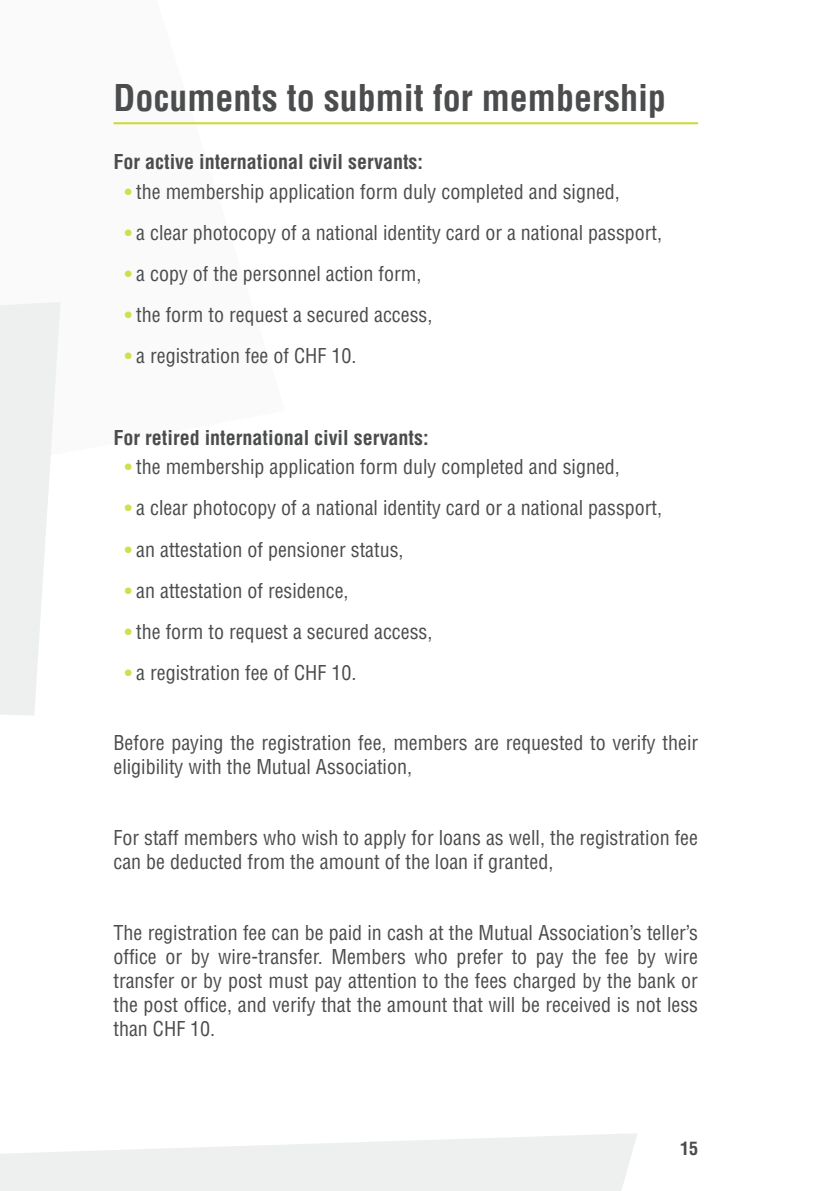
<style>
.page{position:relative;width:840px;height:1191px;background:#fff}
.page>*{position:absolute;margin:0;border:0;box-sizing:border-box;transform-origin:0 0}
.Headline{font:700 condensed 36px "Helvetica LT Std";color:#4b4c4d}
.Body_Copy{font:condensed 20px/24px "Helvetica LT Std";color:#4b4c4d}
.Sub_headline{font:700 condensed 20px "Helvetica LT Std";color:#4b4c4d}
.t1{font:700 condensed 18px "Helvetica LT Std";color:#4b4c4d}
.s1{font-weight:700;font-stretch:normal;color:#d1de4d}
</style>
<div class="page">
<svg style="left:0;top:1133px;width:637px;height:58px"></svg>
<svg style="left:0;top:302px;width:60px;height:413px"></svg>
<hr style="left:113px;top:122px;width:584px;height:2px;background:#cadb2a">
<p class="Headline" style="left:113px;top:75px;width:553px">Documents to submit for membership</p>
<p class="Sub_headline" style="left:113px;top:149px;width:311px">For active international civil servants:</p>
<p class="Body_Copy" style="left:125px;top:179px;width:496px"><span class="s1">•</span> the membership application form duly completed and signed,</p>
<p class="Body_Copy" style="left:125px;top:220px;width:538px"><span class="s1">•</span> a clear photocopy of a national identity card or a national passport,</p>
<p class="Body_Copy" style="left:125px;top:261px;width:298px"><span class="s1">•</span> a copy of the personnel action form,</p>
<p class="Body_Copy" style="left:125px;top:302px;width:309px"><span class="s1">•</span> the form to request a secured access,</p>
<p class="Body_Copy" style="left:125px;top:343px;width:233px"><span class="s1">•</span> a registration fee of CHF 10.</p>
<p class="Sub_headline" style="left:113px;top:425px;width:316px">For retired international civil servants:</p>
<p class="Body_Copy" style="left:125px;top:455px;width:496px"><span class="s1">•</span> the membership application form duly completed and signed,</p>
<p class="Body_Copy" style="left:125px;top:496px;width:538px"><span class="s1">•</span> a clear photocopy of a national identity card or a national passport,</p>
<p class="Body_Copy" style="left:125px;top:537px;width:280px"><span class="s1">•</span> an attestation of pensioner status,</p>
<p class="Body_Copy" style="left:125px;top:578px;width:225px"><span class="s1">•</span> an attestation of residence,</p>
<p class="Body_Copy" style="left:125px;top:619px;width:309px"><span class="s1">•</span> the form to request a secured access,</p>
<p class="Body_Copy" style="left:125px;top:660px;width:233px"><span class="s1">•</span> a registration fee of CHF 10.</p>
<p class="Body_Copy" style="left:113px;top:731px;width:585px">Before paying the registration fee, members are requested to verify their eligibility with the Mutual Association,</p>
<p class="Body_Copy" style="left:113px;top:825px;width:585px">For staff members who wish to apply for loans as well, the registration fee can be deducted from the amount of the loan if granted,</p>
<p class="Body_Copy" style="left:113px;top:920px;width:586px;text-align:justify">The registration fee can be paid in cash at the Mutual Association’s teller’s office or by wire-transfer. Members who prefer to pay the fee by wire transfer or by post must pay attention to the fees charged by the bank or the post office, and verify that the amount that will be received is not less than CHF 10.</p>
<p class="t1" style="left:679px;top:1137px;width:19px">15</p>
</div>
